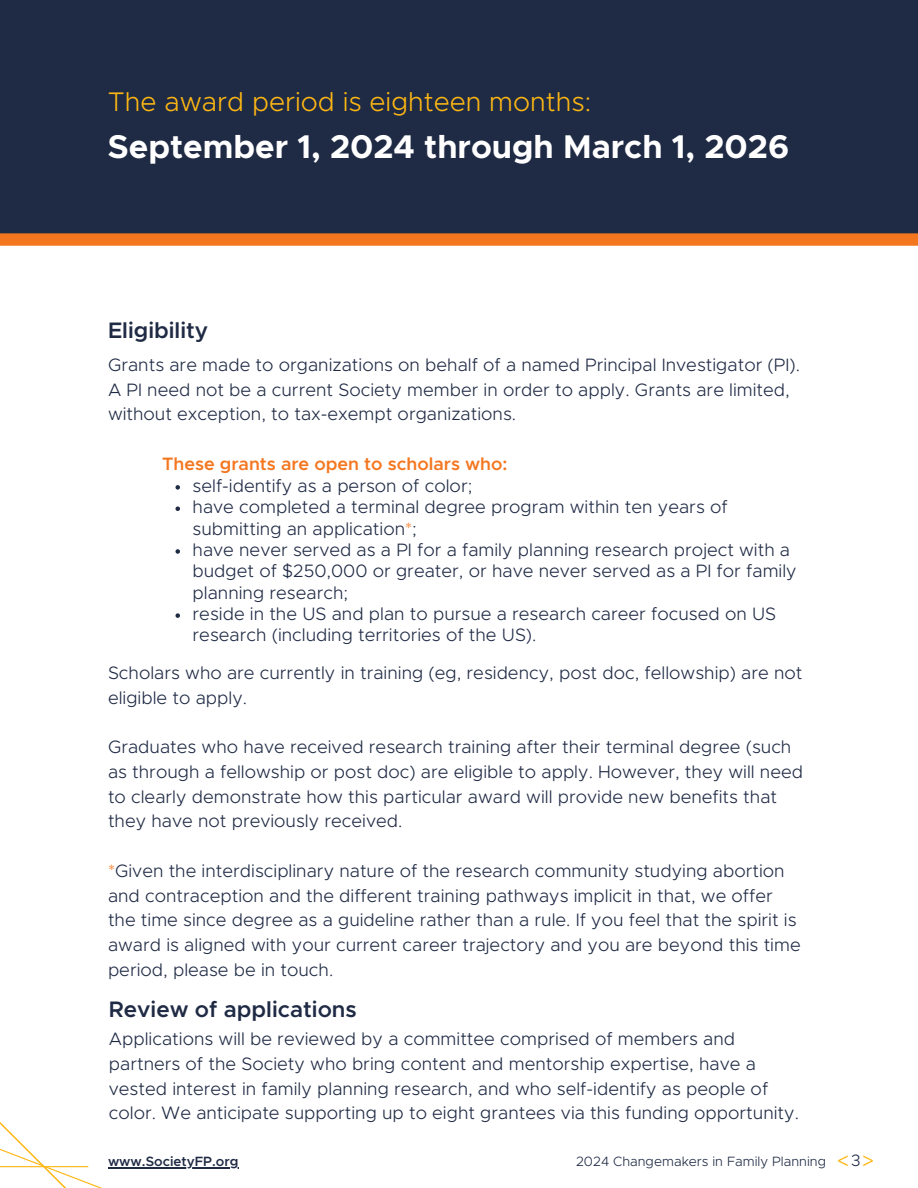
<style>
.page{position:relative;width:918px;height:1188px;background:#fff}
.page>*{position:absolute;margin:0;border:0;box-sizing:border-box;transform-origin:0 0}
.t1{font:700 33px "Metropolis";color:#fff}
.t2{font:300 27px "Metropolis";color:#fdb713}
.t3{font:600 22.5px "Metropolis";color:#1f2a44}
.t4{font:300 18px/24.8px "Metropolis";color:#1f2a44}
.t5{font:600 18px "Metropolis";color:#f47720}
.t6{font:300 13.5px "Metropolis";color:#1f2a44}
.t7{font:600 13.5px "Metropolis";color:#1f2a44}
.s1{color:#f47720}
.s2{font-weight:400;font-size:21px;color:#fcb713}
.s3{font-size:16.5px}
.s4{font-weight:400;font-size:21px;color:#fdb713}
</style>
<div class="page">
<svg style="left:0;top:1122px;width:102px;height:66px"></svg>
<svg style="left:176px;top:485px;width:4px;height:5px"></svg>
<svg style="left:176px;top:506px;width:4px;height:5px"></svg>
<svg style="left:176px;top:549px;width:4px;height:5px"></svg>
<svg style="left:176px;top:613px;width:4px;height:5px"></svg>
<div style="left:0;top:0;width:918px;height:240px;background:#1f2a44"></div>
<div style="left:0;top:233px;width:918px;height:13px;background:#f47720"></div>
<hr style="left:108px;top:1167px;width:131px;height:1px;background:#1f2a44">
<h2 class="t2" style="left:108px;top:89px;width:485px">The award period is eighteen months:</h2>
<h1 class="t1" style="left:108px;top:132px;width:683px">September 1, 2024 through March 1, 2026</h1>
<p class="t3" style="left:108px;top:320px;width:102px">Eligibility</p>
<p class="t4" style="left:108px;top:353px;width:693px">Grants are made to organizations on behalf of a named Principal Investigator (PI).<br>A PI need not be a current Society member in order to apply. Grants are limited, without exception, to tax-exempt organizations.</p>
<p class="t5" style="left:162px;top:456px;width:347px">These grants are open to scholars who:</p>
<p class="t4" style="left:193px;top:476px;width:606px;line-height:21.3px">self-identify as a person of color;<br>have completed a terminal degree program within ten years of submitting an application<span class="s1">*</span>;<br>have never served as a PI for a family planning research project with a budget of $250,000 or greater, or have never served as a PI for family planning research;<br>reside in the US and plan to pursue a research career focused on US research (including territories of the US).</p>
<p class="t4" style="left:108px;top:661px;width:696px">Scholars who are currently in training (eg, residency, post doc, fellowship) are not eligible to apply.</p>
<p class="t4" style="left:108px;top:736px;width:697px">Graduates who have received research training after their terminal degree (such as through a fellowship or post doc) are eligible to apply. However, they will need to clearly demonstrate how this particular award will provide new benefits that they have not previously received.</p>
<p class="t4" style="left:108px;top:859px;width:694px"><span class="s1">*</span>Given the interdisciplinary nature of the research community studying abortion and contraception and the different training pathways implicit in that, we offer the time since degree as a guideline rather than a rule. If you feel that the spirit is award is aligned with your current career trajectory and you are beyond this time period, please be in touch.</p>
<p class="t3" style="left:109px;top:999px;width:249px">Review of applications</p>
<p class="t4" style="left:109px;top:1027px;width:692px">Applications will be reviewed by a committee comprised of members and partners of the Society who bring content and mentorship expertise, have a vested interest in family planning research, and who self-identify as people of color. We anticipate supporting up to eight grantees via this funding opportunity.</p>
<p class="t7" style="left:108px;top:1155px;width:132px">www.SocietyFP.org</p>
<p class="t6" style="left:576px;top:1155px;width:300px">2024 Changemakers in Family Planning <span class="s2">&lt;</span><span class="s3">3</span><span class="s4">&gt;</span></p>
</div>
